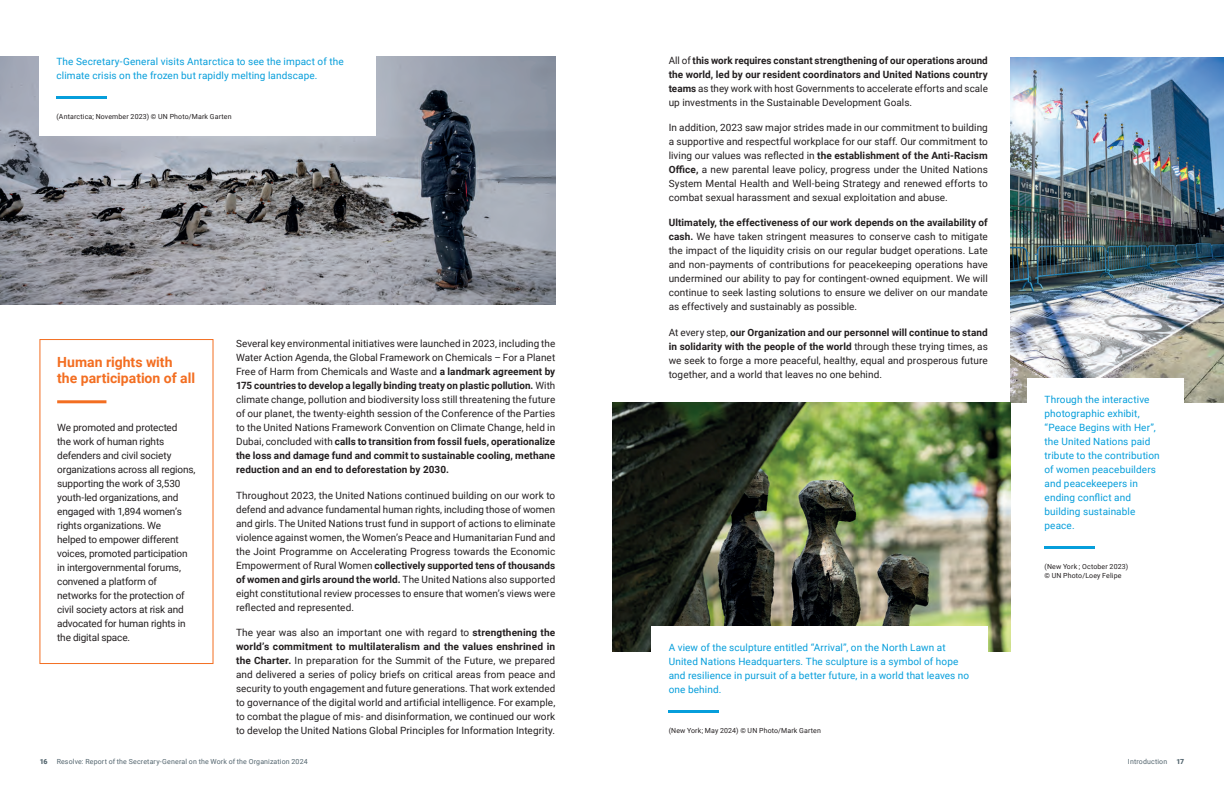
<style>
.page{position:relative;width:1224px;height:792px;background:#fff}
.page>*{position:absolute;margin:0;border:0;box-sizing:border-box;transform-origin:0 0}
.Highlight_Title{font:700 14px/16px "Roboto";color:#f36e21}
.Body_copy{font:10px/14px "Roboto";letter-spacing:.005em;color:#231f20;text-align:justify}
.Caption_blue_text{font:10px/14px "Roboto";letter-spacing:.01em;color:#069edb}
.TX_justified{font:10px/14px "Roboto";letter-spacing:-.015em;color:#231f20}
.Body_copy-2{font:700 10px/14px "Roboto";letter-spacing:.01em;color:#231f20;text-align:justify}
.Caption_copyright_black{font:7px/9px "Roboto";letter-spacing:.02em;color:#231f20}
.t1{font:7px "Roboto";letter-spacing:.02em;color:#53656e}
.t2{font:900 7px "Roboto";color:#53656e}
.s1{font-weight:700}
.s2{font-weight:400}
</style>
<div class="page">
<img style="left:0;top:57px;width:555px;height:247px">
<img style="left:1011px;top:57px;width:213px;height:346px">
<img style="left:612px;top:403px;width:399px;height:248px">
<div style="left:39px;top:40px;width:337px;height:96px;background:#fff"></div>
<hr style="left:56px;top:96px;width:51px;height:3px;background:#069edb">
<div style="left:1028px;top:378px;width:156px;height:217px;background:#fff"></div>
<hr style="left:1045px;top:546px;width:50px;height:3px;background:#069edb">
<div style="left:652px;top:627px;width:336px;height:123px;background:#fff"></div>
<hr style="left:669px;top:710px;width:50px;height:3px;background:#069edb">
<hr style="left:57px;top:400px;width:49px;height:3px;background:#f36e21">
<div style="left:40px;top:339px;width:173px;height:325px;border:1px solid #f36e21"></div>
<p class="Caption_blue_text" style="left:56px;top:54px;width:289px">The Secretary-General visits Antarctica to see the impact of the climate crisis on the frozen but rapidly melting landscape.</p>
<p class="Caption_copyright_black" style="left:56px;top:111px;width:177px">(Antarctica; November 2023) © UN Photo/Mark Garten</p>
<p class="Highlight_Title" style="left:57px;top:354px;width:139px">Human rights with the participation of all</p>
<p class="TX_justified" style="left:57px;top:420px;width:140px">We promoted and protected<br>the work of human rights defenders and civil society organizations across all regions, supporting the work of 3,530 youth-led organizations, and engaged with 1,894 women’s rights organizations. We<br>helped to empower different voices, promoted participation in intergovernmental forums, convened a platform of networks for the protection of civil society actors at risk and advocated for human rights in the digital space.</p>
<p class="Body_copy" style="left:236px;top:336px;width:321px">Several key environmental initiatives were launched in 2023, including the Water Action Agenda, the Global Framework on Chemicals – For a Planet Free of Harm from Chemicals and Waste and <span class="s1">a landmark agreement by 175 countries to develop a legally binding treaty on plastic pollution.</span> With climate change, pollution and biodiversity loss still threatening the future of our planet, the twenty-eighth session of the Conference of the Parties to the United Nations Framework Convention on Climate Change, held in Dubai, concluded with <span class="s1">calls to transition from fossil fuels, operationalize the loss and damage fund and commit to sustainable cooling, methane reduction and an end to deforestation by 2030.</span></p>
<p class="Body_copy" style="left:236px;top:488px;width:321px">Throughout 2023, the United Nations continued building on our work to defend and advance fundamental human rights, including those of women and girls. The United Nations trust fund in support of actions to eliminate violence against women, the Women’s Peace and Humanitarian Fund and the Joint Programme on Accelerating Progress towards the Economic Empowerment of Rural Women <span class="s1">collectively supported tens of thousands of women and girls around the world.</span> The United Nations also supported eight constitutional review processes to ensure that women’s views were reflected and represented.</p>
<p class="Body_copy" style="left:236px;top:625px;width:321px">The year was also an important one with regard to <span class="s1">strengthening the world’s commitment to multilateralism and the values enshrined in the Charter.</span> In preparation for the Summit of the Future, we prepared and delivered a series of policy briefs on critical areas from peace and security to youth engagement and future generations. That work extended to governance of the digital world and artificial intelligence. For example, to combat the plague of mis- and disinformation, we continued our work to develop the United Nations Global Principles for Information Integrity.</p>
<p class="Body_copy-2" style="left:669px;top:53px;width:321px"><span class="s2">All of</span> this work requires constant strengthening of our operations around the world, led by our resident coordinators and United Nations country teams <span class="s2">as they work with host Governments to accelerate efforts and scale up investments in the Sustainable Development Goals.</span></p>
<p class="Body_copy" style="left:669px;top:120px;width:321px">In addition, 2023 saw major strides made in our commitment to building a supportive and respectful workplace for our staff. Our commitment to living our values was reflected in <span class="s1">the establishment of the Anti-Racism Office,</span> a new parental leave policy, progress under the United Nations System Mental Health and Well-being Strategy and renewed efforts to combat sexual harassment and sexual exploitation and abuse.</p>
<p class="Body_copy" style="left:669px;top:216px;width:321px"><span class="s1">Ultimately, the effectiveness of our work depends on the availability of cash.</span> We have taken stringent measures to conserve cash to mitigate the impact of the liquidity crisis on our regular budget operations. Late and non-payments of contributions for peacekeeping operations have undermined our ability to pay for contingent-owned equipment. We will continue to seek lasting solutions to ensure we deliver on our mandate as effectively and sustainably as possible.</p>
<p class="Body_copy" style="left:669px;top:325px;width:321px">At every step, <span class="s1">our Organization and our personnel will continue to stand in solidarity with the people of the world</span> through these trying times, as we seek to forge a more peaceful, healthy, equal and prosperous future together, and a world that leaves no one behind.</p>
<p class="Caption_blue_text" style="left:669px;top:640px;width:302px">A view of the sculpture entitled “Arrival”, on the North Lawn at United Nations Headquarters. The sculpture is a symbol of hope and resilience in pursuit of a better future, in a world that leaves no one behind.</p>
<p class="Caption_copyright_black" style="left:669px;top:726px;width:154px">(New York; May 2024) © UN Photo/Mark Garten</p>
<p class="Caption_blue_text" style="left:1045px;top:392px;width:117px">Through the interactive photographic exhibit, “Peace Begins with Her”, the United Nations paid tribute to the contribution of women peacebuilders and peacekeepers in ending conflict and building sustainable peace.</p>
<p class="Caption_copyright_black" style="left:1045px;top:561px;width:85px">(New York ; October 2023) © UN Photo/Loey Felipe</p>
<p class="t2" style="left:40px;top:756px;width:9px">16</p>
<p class="t1" style="left:57px;top:756px;width:253px">Resolve: Report of the Secretary-General on the Work of the Organization 2024</p>
<p class="t1" style="left:1128px;top:756px;width:41px">Introduction</p>
<p class="t2" style="left:1176px;top:756px;width:9px">17</p>
</div>
